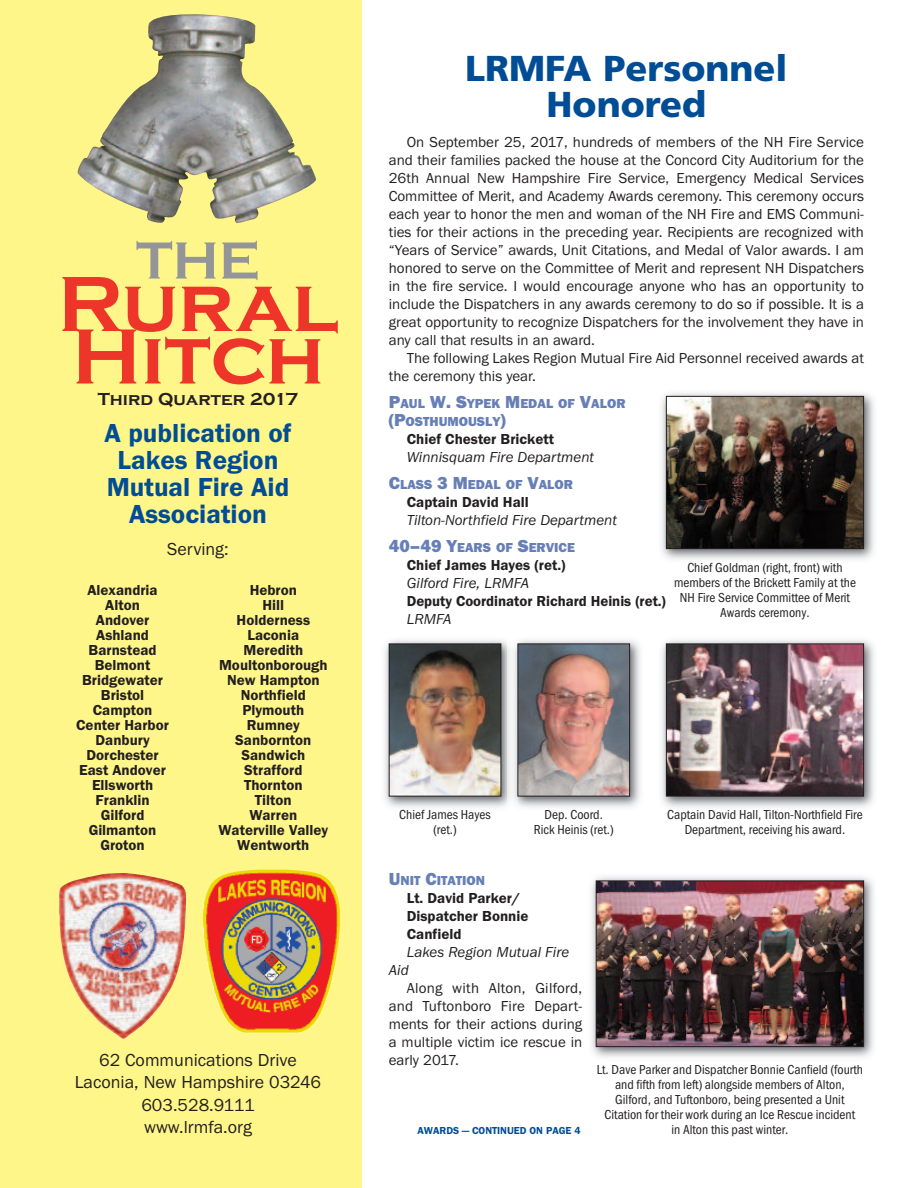
<style>
.page{position:relative;width:918px;height:1188px;background:#fff}
.page>*{position:absolute;margin:0;border:0;box-sizing:border-box;transform-origin:0 0}
.t1{font:700 81px "Copperplate Gothic";color:#ee3529}
.t2{font:700 54px "Copperplate Gothic";color:#939598}
.t3{font:900 36px/36px "Frutiger";color:#014d95;text-align:center}
.t4{font:27px/27px "Franklin Gothic URW Dem";color:#014d95;text-align:center}
.t5{font:18px/22.5px "Franklin Gothic";color:#231f20;text-align:center}
.t6{font:700 18px "Copperplate Gothic";color:#231f20}
.t7{font:15px/18px "Franklin Gothic";color:#231f20;text-align:justify}
.t8{font:15px/15px "Franklin Gothic URW Dem";color:#231f20;text-align:center}
.t9{font:italic 15px/18px "Franklin Gothic";color:#231f20}
.t10{font:13.5px/15px "Franklin Gothic URW Con Boo";color:#231f20;text-align:center}
.t11{font:13.5px/18px "Franklin Gothic URW Hea";color:#677fb6}
.t12{font:10.5px "Franklin Gothic URW Dem";color:#014d95}
.s1{font-size:18px}
</style>
<div class="page">
<div style="left:0;top:0;width:362px;height:1188px;background:#fff689"></div>
<img style="left:77px;top:14px;width:239px;height:209px">
<img style="left:59px;top:873px;width:127px;height:166px">
<img style="left:203px;top:870px;width:137px;height:163px">
<img style="left:661px;top:393px;width:213px;height:167px">
<img style="left:668px;top:398px;width:194px;height:149px">
<div style="left:666px;top:396px;width:198px;height:153px;border:1px solid #231f20"></div>
<img style="left:661px;top:640px;width:213px;height:168px">
<img style="left:668px;top:646px;width:194px;height:148px">
<div style="left:666px;top:644px;width:198px;height:152px;border:1px solid #231f20"></div>
<img style="left:591px;top:876px;width:283px;height:182px">
<img style="left:598px;top:882px;width:264px;height:163px">
<div style="left:596px;top:880px;width:268px;height:167px;border:1px solid #231f20"></div>
<img style="left:384px;top:640px;width:256px;height:168px">
<img style="left:391px;top:646px;width:108px;height:148px">
<div style="left:389px;top:644px;width:112px;height:152px;border:1px solid #231f20"></div>
<img style="left:520px;top:646px;width:108px;height:148px">
<div style="left:518px;top:644px;width:112px;height:152px;border:1px solid #231f20"></div>
<h2 class="t2" style="left:136px;top:228px;width:125px">THE</h2>
<h1 class="t1" style="left:58px;top:256px;width:282px">Rural</h1>
<h1 class="t1" style="left:72px;top:308px;width:254px">Hitch</h1>
<p class="t6" style="left:98px;top:388px;width:202px">Third Quarter 2017</p>
<h3 class="t4" style="left:105px;top:419px;width:188px">A publication of<br>Lakes Region<br>Mutual Fire Aid<br>Association</h3>
<p class="t5" style="left:167px;top:537px;width:63px">Serving:</p>
<p class="t8" style="left:76px;top:582px;width:94px">Alexandria<br>Alton<br>Andover<br>Ashland<br>Barnstead<br>Belmont<br>Bridgewater<br>Bristol<br>Campton<br>Center Harbor<br>Danbury<br>Dorchester<br>East Andover<br>Ellsworth<br>Franklin<br>Gilford<br>Gilmanton<br>Groton</p>
<p class="t8" style="left:219px;top:582px;width:111px">Hebron<br>Hill<br>Holderness<br>Laconia<br>Meredith<br>Moultonborough<br>New Hampton<br>Northfield<br>Plymouth<br>Rumney<br>Sanbornton<br>Sandwich<br>Strafford<br>Thornton<br>Tilton<br>Warren<br>Waterville Valley<br>Wentworth</p>
<p class="t5" style="left:75px;top:1048px;width:248px">62 Communications Drive<br>Laconia, New Hampshire 03246<br>603.528.9111<br>www.lrmfa.org</p>
<h3 class="t3" style="left:465px;top:53px;width:324px">LRMFA Personnel<br>Honored</h3>
<p class="t7" style="left:389px;top:133px;width:477px;text-indent:18px">On September 25, 2017, hundreds of members of the NH Fire Service and their families packed the house at the Concord City Auditorium for the 26th Annual New Hampshire Fire Service, Emergency Medical Services Committee of Merit, and Academy Awards ceremony. This ceremony occurs each year to honor the men and woman of the NH Fire and EMS Communi&shy;ties for their actions in the preceding year. Recipients are recognized with “Years of Service” awards, Unit Citations, and Medal of Valor awards. I am honored to serve on the Committee of Merit and represent NH Dispatchers in the fire service. I would encourage anyone who has an opportunity to include the Dispatchers in any awards ceremony to do so if possible. It is a great opportunity to recognize Dispatchers for the involvement they have in any call that results in an award.</p>
<p class="t7" style="left:389px;top:349px;width:477px;text-indent:18px">The following Lakes Region Mutual Fire Aid Personnel received awards at the ceremony this year.</p>
<p class="t11" style="left:389px;top:394px;width:238px"><span class="s1">P</span>AUL <span class="s1">W. S</span>YPEK <span class="s1">M</span>EDAL OF <span class="s1">V</span>ALOR <span class="s1">(P</span>OSTHUMOUSLY<span class="s1">)</span></p>
<p class="t8" style="left:407px;top:431px;width:149px">Chief Chester Brickett</p>
<p class="t9" style="left:407px;top:448px;width:189px">Winnisquam Fire Department</p>
<p class="t11" style="left:389px;top:475px;width:186px"><span class="s1">C</span>LASS <span class="s1">3 M</span>EDAL OF <span class="s1">V</span>ALOR</p>
<p class="t8" style="left:407px;top:494px;width:123px">Captain David Hall</p>
<p class="t9" style="left:407px;top:511px;width:212px">Tilton-Northfield Fire Department</p>
<p class="t11" style="left:389px;top:538px;width:188px"><span class="s1">40–49 Y</span>EARS OF <span class="s1">S</span>ERVICE</p>
<p class="t8" style="left:407px;top:557px;width:160px">Chief James Hayes (ret.)</p>
<p class="t9" style="left:407px;top:574px;width:124px">Gilford Fire, LRMFA</p>
<p class="t8" style="left:407px;top:593px;width:261px">Deputy Coordinator Richard Heinis (ret.)</p>
<p class="t9" style="left:407px;top:610px;width:46px">LRMFA</p>
<p class="t10" style="left:674px;top:559px;width:183px">Chief Goldman (right, front) with members of the Brickett Family at the<br>NH Fire Service Committee of Merit<br>Awards ceremony.</p>
<p class="t10" style="left:399px;top:807px;width:93px">Chief James Hayes (ret.)</p>
<p class="t10" style="left:534px;top:807px;width:81px">Dep. Coord.<br>Rick Heinis (ret.)</p>
<p class="t10" style="left:667px;top:807px;width:197px">Captain David Hall, Tilton-Northfield Fire<br>Department, receiving his award.</p>
<p class="t11" style="left:389px;top:871px;width:98px"><span class="s1">U</span>NIT <span class="s1">C</span>ITATION</p>
<p class="t8" style="left:407px;top:889px;width:123px;line-height:18px;text-align:left">Lt. David Parker/<br>Dispatcher Bonnie<br>Canfield</p>
<p class="t9" style="left:389px;top:943px;width:182px;text-indent:18px">Lakes Region Mutual Fire<br>Aid</p>
<p class="t7" style="left:389px;top:979px;width:195px;text-indent:18px">Along with Alton, Gilford, and Tuftonboro Fire Depart&shy;ments for their actions during a multiple victim ice rescue in early 2017.</p>
<p class="t12" style="left:418px;top:1124px;width:164px">AWARDS — CONTINUED ON PAGE 4</p>
<p class="t10" style="left:597px;top:1062px;width:268px">Lt. Dave Parker and Dispatcher Bonnie Canfield (fourth and fifth from left) alongside members of Alton, Gilford, and Tuftonboro, being presented a Unit Citation for their work during an Ice Rescue incident<br>in Alton this past winter.</p>
</div>
